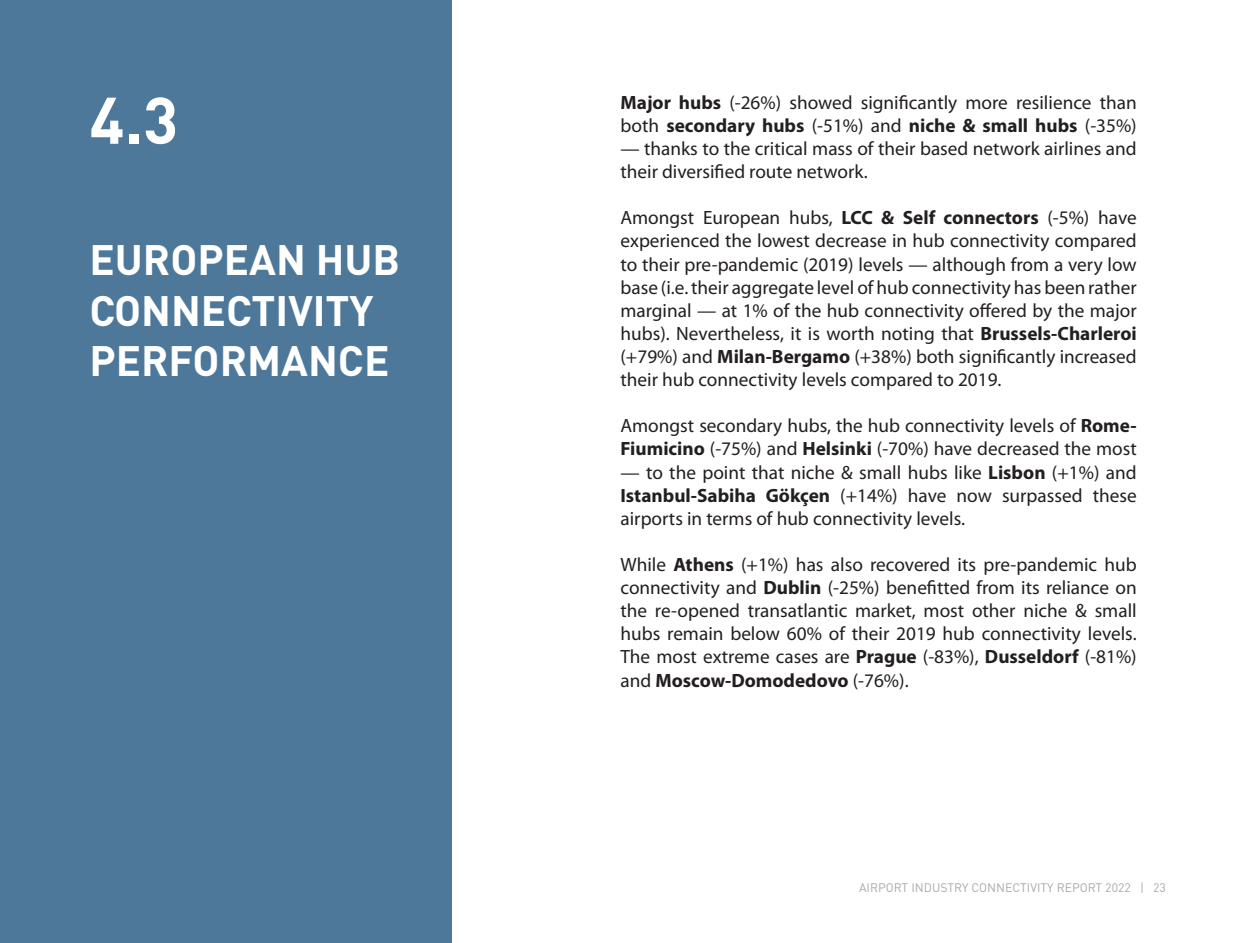
<style>
.page{position:relative;width:1241px;height:943px;background:#fff}
.page>*{position:absolute;margin:0;border:0;box-sizing:border-box;transform-origin:0 0}
.t1{font:700 64.75px "DINOT";color:#fff}
.t2{font:700 42px/50.4px "DINOT";color:#fff}
.t3{font:19.25px/23.1px "Myriad Pro";color:#231f20}
.t4{font:12.25px "DINOT";color:#a9a9af}
.s1{font-weight:700}
</style>
<div class="page">
<div style="left:0;top:0;width:451px;height:943px;background:#4d789a"></div>
<p class="t1" style="left:89px;top:76px;width:90px">4.3</p>
<p class="t2" style="left:89px;top:233px;width:312px">EUROPEAN HUB<br>CONNECTIVITY<br>PERFORMANCE</p>
<p class="t3" style="left:620px;top:90px;width:517px"><span class="s1">Major hubs</span> (-26%) showed significantly more resilience than both <span class="s1">secondary hubs</span> (-51%) and <span class="s1">niche &amp; small hubs</span> (-35%)</p>
<p class="t3" style="left:620px;top:137px;width:517px">— thanks to the critical mass of their based network airlines and their diversified route network.</p>
<p class="t3" style="left:620px;top:206px;width:517px;text-align:justify">Amongst European hubs, <span class="s1">LCC &amp; Self connectors</span> (-5%) have experienced the lowest decrease in hub connectivity compared to their pre-pandemic (2019) levels — although from a very low base (i.e. their aggregate level of hub connectivity has been rather marginal — at 1% of the hub connectivity offered by the major hubs). Nevertheless, it is worth noting that <span class="s1">Brussels-Charleroi </span>(+79%) and <span class="s1">Milan-Bergamo</span> (+38%) both significantly increased their hub connectivity levels compared to 2019.</p>
<p class="t3" style="left:620px;top:414px;width:517px">Amongst secondary hubs, the hub connectivity levels of <span class="s1">Rome-<br>Fiumicino</span> (-75%) and <span class="s1">Helsinki</span> (-70%) have decreased the most</p>
<p class="t3" style="left:620px;top:460px;width:517px;text-align:justify">— to the point that niche &amp; small hubs like <span class="s1">Lisbon</span> (+1%) and <span class="s1">Istanbul-Sabiha Gökçen</span> (+14%) have now surpassed these airports in terms of hub connectivity levels.</p>
<p class="t3" style="left:620px;top:552px;width:517px;text-align:justify">While <span class="s1">Athens</span> (+1%) has also recovered its pre-pandemic hub connectivity and <span class="s1">Dublin</span> (-25%) benefitted from its reliance on the re-opened transatlantic market, most other niche &amp; small hubs remain below 60% of their 2019 hub connectivity levels.<br>The most extreme cases are <span class="s1">Prague</span> (-83%), <span class="s1">Dusseldorf</span> (-81%) and <span class="s1">Moscow-Domodedovo</span> (-76%).</p>
<p class="t4" style="left:859px;top:879px;width:308px">AIRPORT INDUSTRY CONNECTIVITY REPORT 2022 | 23</p>
</div>
